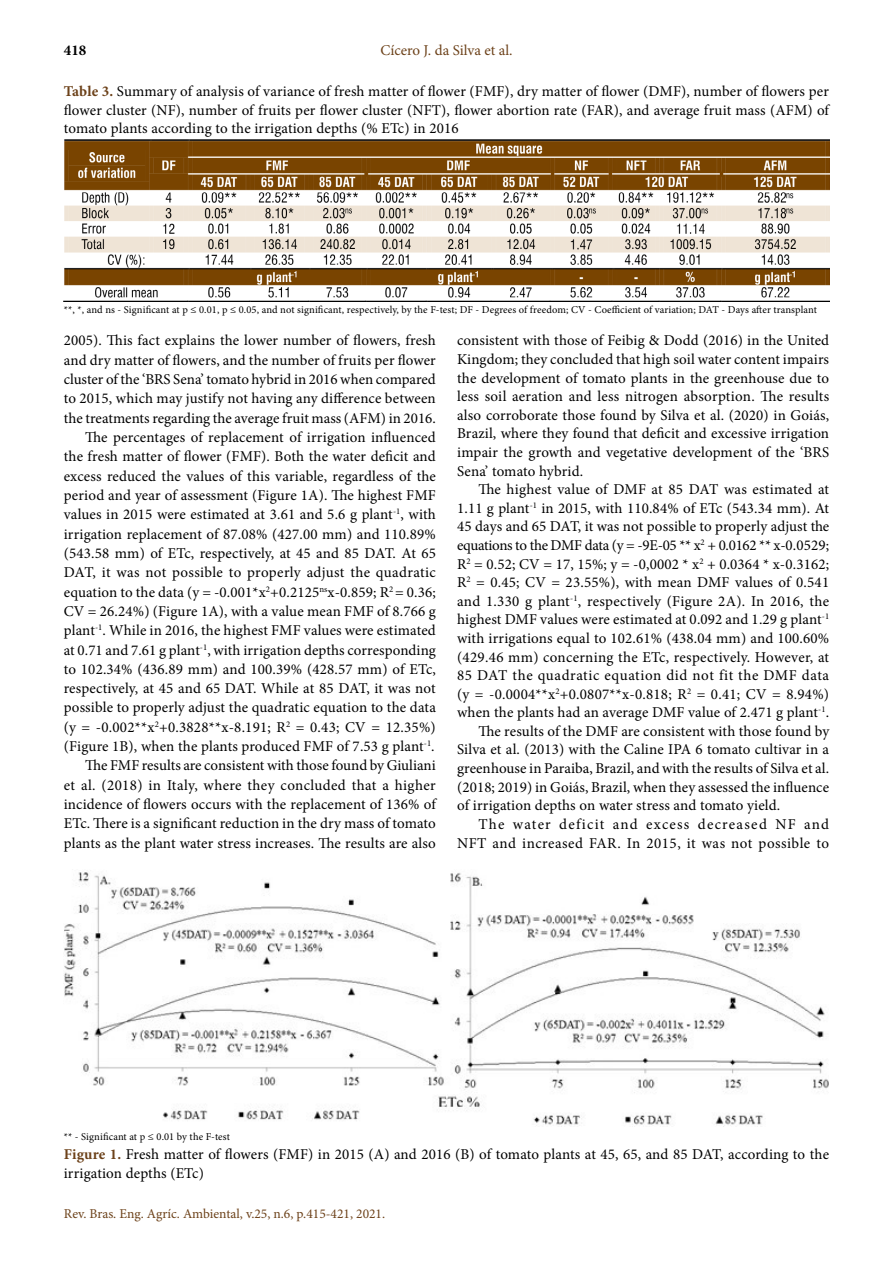
<style>
.page{position:relative;width:893px;height:1263px;background:#fff}
.page>*{position:absolute;margin:0;border:0;box-sizing:border-box;transform-origin:0 0}
.t1{font:15px/19.4px "Minion Pro";letter-spacing:.01em;color:#000;text-align:justify}
.t2{font:15px "Minion Pro";letter-spacing:-.02em;color:#000}
.t3{font:15px "Minion Pro";letter-spacing:.04em;color:#000}
.t4{font:15px "Minion Pro";letter-spacing:.035em;color:#000}
.t5{font:15px "Minion Pro";letter-spacing:.085em;color:#000}
.t6{font:15px "Minion Pro";color:#6c4119}
.t7{font:700 15px "Minion Pro";color:#000}
.t8{font:13.5px "Minion Pro";color:#6c4119}
.t9{font:10.5px "Minion Pro";letter-spacing:.01em;color:#000}
.s1{font-weight:700;color:#6c4119}
</style>
<div class="page">
<img style="left:64px;top:140px;width:765px;height:161px">
<img style="left:64px;top:872px;width:765px;height:254px">
<p class="t7" style="left:64px;top:40px;width:24px">418</p>
<p class="t6" style="left:380px;top:40px;width:134px">Cícero J. da Silva et al.</p>
<p class="t1" style="left:64px;top:82px;width:767px;line-height:18.8px"><span class="s1">Table 3.</span> Summary of analysis of variance of fresh matter of flower (FMF), dry matter of flower (DMF), number of flowers per flower cluster (NF), number of fruits per flower cluster (NFT), flower abortion rate (FAR), and average fruit mass (AFM) of tomato plants according to the irrigation depths (% ETc) in 2016</p>
<p class="t9" style="left:64px;top:303px;width:755px">**, *, and ns - Significant at p ≤ 0.01, p ≤ 0.05, and not significant, respectively, by the F-test; DF - Degrees of freedom; CV - Coefficient of variation; DAT - Days after transplant</p>
<p class="t1" style="left:64px;top:331px;width:374px;text-align:right">2005). This fact explains the lower number of flowers, fresh and dry matter of flowers, and the number of fruits per flower cluster of the ‘BRS Sena’ tomato hybrid in 2016 when compared to 2015, which may justify not having any difference between the treatments regarding the average fruit mass (AFM) in 2016.<br>The percentages of replacement of irrigation influenced the fresh matter of flower (FMF). Both the water deficit and excess reduced the values of this variable, regardless of the period and year of assessment (Figure 1A). The highest FMF values in 2015 were estimated at 3.61 and 5.6 g plant<sup>-1</sup>, with irrigation replacement of 87.08% (427.00 mm) and 110.89% (543.58 mm) of ETc, respectively, at 45 and 85 DAT. At 65<br>DAT, it was not possible to properly adjust the quadratic equation to the data (y = -0.001*x<sup>2</sup>+0.2125<sup>ns</sup>x-0.859; R<sup>2</sup> = 0.36; CV = 26.24%) (Figure 1A), with a value mean FMF of 8.766 g plant<sup>-1</sup>. While in 2016, the highest FMF values were estimated at 0.71 and 7.61 g plant<sup>-1</sup>, with irrigation depths corresponding to 102.34% (436.89 mm) and 100.39% (428.57 mm) of ETc, respectively, at 45 and 65 DAT. While at 85 DAT, it was not possible to properly adjust the quadratic equation to the data (y = -0.002**x<sup>2</sup>+0.3828**x-8.191; R<sup>2</sup> = 0.43; CV = 12.35%) (Figure 1B), when the plants produced FMF of 7.53 g plant<sup>-1</sup>.<br>The FMF results are consistent with those found by Giuliani<br>et al. (2018) in Italy, where they concluded that a higher incidence of flowers occurs with the replacement of 136% of ETc. There is a significant reduction in the dry mass of tomato plants as the plant water stress increases. The results are also</p>
<p class="t1" style="left:457px;top:331px;width:374px;line-height:18.6px">consistent with those of Feibig &amp; Dodd (2016) in the United Kingdom; they concluded that high soil water content impairs the development of tomato plants in the greenhouse due to less soil aeration and less nitrogen absorption. The results also corroborate those found by Silva et al. (2020) in Goiás, Brazil, where they found that deficit and excessive irrigation impair the growth and vegetative development of the ‘BRS Sena’ tomato hybrid.</p>
<p class="t1" style="left:478px;top:480px;width:352px">The highest value of DMF at 85 DAT was estimated at</p>
<p class="t1" style="left:457px;top:498px;width:374px">1.11 g plant<sup>-1</sup> in 2015, with 110.84% of ETc (543.34 mm). At</p>
<p class="t1" style="left:457px;top:517px;width:374px">45 days and 65 DAT, it was not possible to properly adjust the</p>
<p class="t2" style="left:457px;top:535px;width:374px">equations to the DMF data (y = -9E-05 ** x<sup>2</sup> + 0.0162 ** x-0.0529;</p>
<p class="t1" style="left:457px;top:554px;width:374px">R<sup>2</sup> = 0.52; CV = 17, 15%; y = -0,0002 * x<sup>2</sup> + 0.0364 * x-0.3162;</p>
<p class="t1" style="left:457px;top:573px;width:374px">R<sup>2</sup> = 0.45; CV = 23.55%), with mean DMF values of 0.541</p>
<p class="t1" style="left:457px;top:591px;width:373px">and 1.330 g plant<sup>-1</sup>, respectively (Figure 2A). In 2016, the</p>
<p class="t1" style="left:457px;top:610px;width:374px">highest DMF values were estimated at 0.092 and 1.29 g plant<sup>-1</sup></p>
<p class="t1" style="left:457px;top:628px;width:374px">with irrigations equal to 102.61% (438.04 mm) and 100.60%</p>
<p class="t1" style="left:457px;top:647px;width:374px">(429.46 mm) concerning the ETc, respectively. However, at</p>
<p class="t3" style="left:457px;top:665px;width:374px">85 DAT the quadratic equation did not fit the DMF data</p>
<p class="t1" style="left:457px;top:684px;width:373px">(y = -0.0004**x<sup>2</sup>+0.0807**x-0.818; R<sup>2</sup> = 0.41; CV = 8.94%)</p>
<p class="t1" style="left:457px;top:703px;width:374px">when the plants had an average DMF value of 2.471 g plant<sup>-1</sup>.</p>
<p class="t1" style="left:478px;top:721px;width:352px">The results of the DMF are consistent with those found by</p>
<p class="t1" style="left:457px;top:740px;width:374px">Silva et al. (2013) with the Caline IPA 6 tomato cultivar in a</p>
<p class="t1" style="left:457px;top:759px;width:374px">greenhouse in Paraiba, Brazil, and with the results of Silva et al.</p>
<p class="t1" style="left:457px;top:777px;width:373px">(2018; 2019) in Goiás, Brazil, when they assessed the influence</p>
<p class="t1" style="left:457px;top:796px;width:325px">of irrigation depths on water stress and tomato yield.</p>
<p class="t5" style="left:478px;top:814px;width:352px">The water deficit and excess decreased NF and</p>
<p class="t4" style="left:457px;top:833px;width:373px">NFT and increased FAR. In 2015, it was not possible to</p>
<p class="t9" style="left:64px;top:1130px;width:168px">** - Significant at p ≤ 0.01 by the F-test</p>
<p class="t1" style="left:64px;top:1145px;width:767px;line-height:18.8px"><span class="s1">Figure 1.</span> Fresh matter of flowers (FMF) in 2015 (A) and 2016 (B) of tomato plants at 45, 65, and 85 DAT, according to the irrigation depths (ETc)</p>
<p class="t8" style="left:64px;top:1204px;width:323px">Rev. Bras. Eng. Agríc. Ambiental, v.25, n.6, p.415-421, 2021.</p>
</div>
